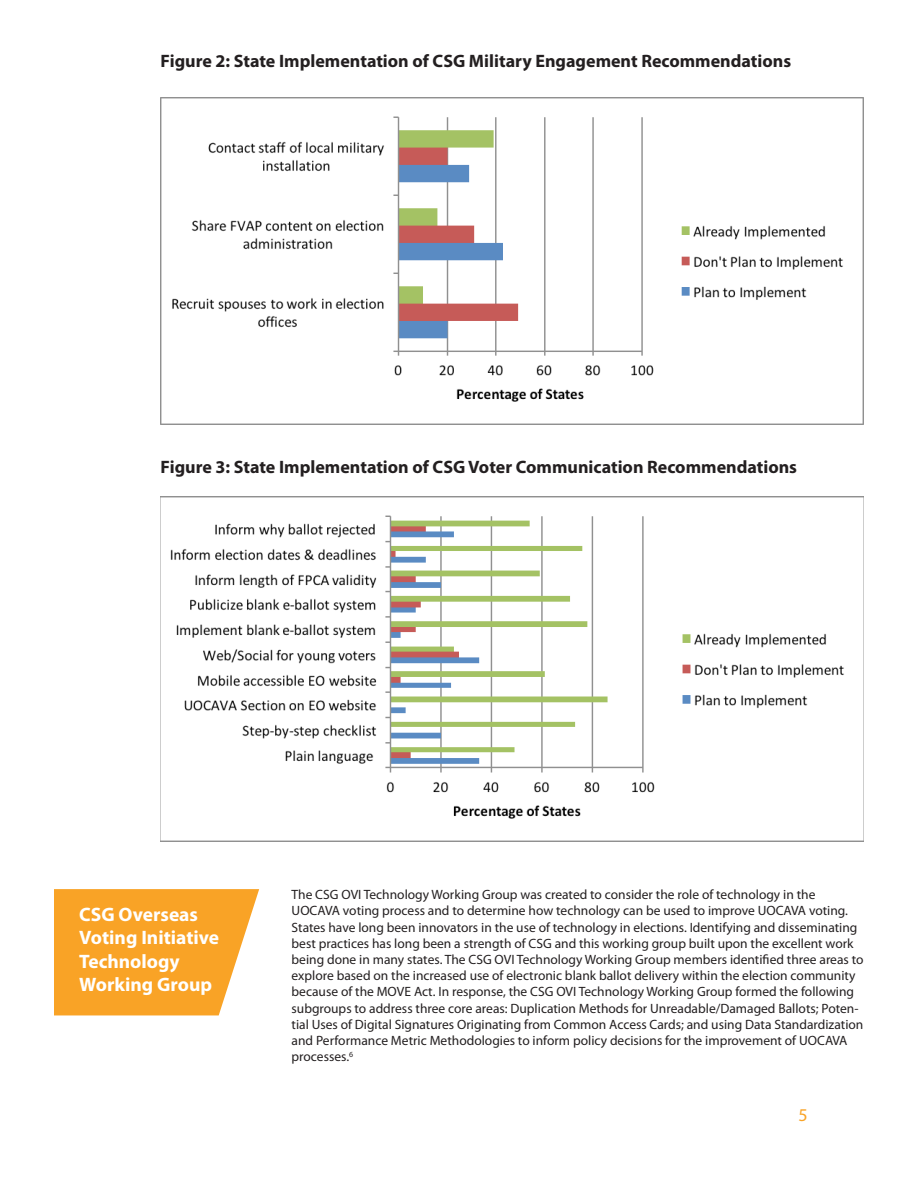
<style>
.page{position:relative;width:918px;height:1188px;background:#fff}
.page>*{position:absolute;margin:0;border:0;box-sizing:border-box;transform-origin:0 0}
.t1{font:700 19.5px/23.4px "Myriad Pro";color:#fff}
.Paragraph_Style_3{font:700 18px "Myriad Pro";color:#231f20}
.t2{font:18px "Myriad Pro";color:#f9a326}
.Paragraph_Style_2{font:13.5px/16.2px "Myriad Pro";color:#231f20}
</style>
<div class="page">
<img style="left:161px;top:97px;width:703px;height:327px">
<img style="left:161px;top:497px;width:703px;height:344px">
<svg style="left:54px;top:889px;width:205px;height:126px;background:#f9ac3b"></svg>
<p class="Paragraph_Style_3" style="left:161px;top:50px;width:632px">Figure 2: State Implementation of CSG Military Engagement Recommendations</p>
<p class="Paragraph_Style_3" style="left:161px;top:455px;width:638px">Figure 3: State Implementation of CSG Voter Communication Recommendations</p>
<p class="t1" style="left:79px;top:902px;width:141px">CSG Overseas<br>Voting Initiative<br>Technology<br>Working Group</p>
<p class="Paragraph_Style_2" style="left:292px;top:886px;width:574px">The CSG OVI Technology Working Group was created to consider the role of technology in the UOCAVA voting process and to determine how technology can be used to improve UOCAVA voting.<br>States have long been innovators in the use of technology in elections. Identifying and disseminating best practices has long been a strength of CSG and this working group built upon the excellent work being done in many states. The CSG OVI Technology Working Group members identified three areas to explore based on the increased use of electronic blank ballot delivery within the election community because of the MOVE Act. In response, the CSG OVI Technology Working Group formed the following subgroups to address three core areas: Duplication Methods for Unreadable/Damaged Ballots; Poten&shy;tial Uses of Digital Signatures Originating from Common Access Cards; and using Data Standardization and Performance Metric Methodologies to inform policy decisions for the improvement of UOCAVA processes.<sup>6</sup></p>
<h2 class="t2" style="left:799px;top:1104px;width:11px">5</h2>
</div>
